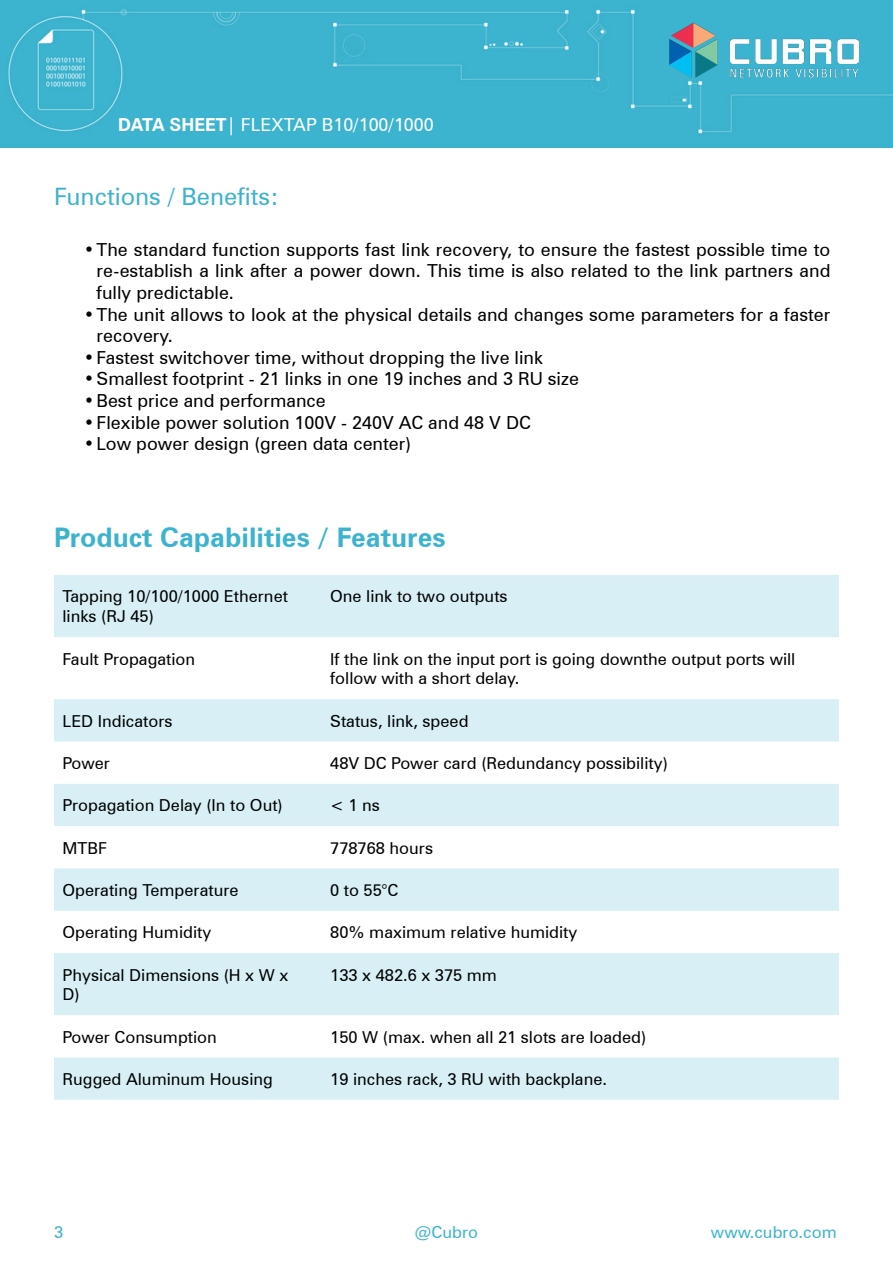
<style>
.page{position:relative;width:893px;height:1263px;background:#fff}
.page>*{position:absolute;margin:0;border:0;box-sizing:border-box;transform-origin:0 0}
.t1{font:700 27px "Zurich BT";color:#3cb3ce}
.t2{font:24px "Zurich BT";color:#3cb3ce}
.t3{font:18px/21.6px "Zurich BT";color:#000;text-align:justify}
.t4{font:18px "Zurich BT";color:#fff}
.t5{font:16.5px/19.8px "Zurich BT";color:#000}
.t6{font:16.5px "Zurich BT";color:#3cb3ce}
.s1{font-weight:700}
</style>
<div class="page">
<div style="left:0;top:0;width:893px;height:147px;background:#3cb4cf"></div>
<img style="left:669px;top:17px;width:189px;height:65px">
<svg style="left:54px;top:575px;width:785px;height:525px;fill:#d8f0f5"></svg>
<p class="t4" style="left:118px;top:114px;width:317px"><span class="s1">DATA SHEET</span>| FLEXTAP B10/100/1000</p>
<h2 class="t2" style="left:54px;top:182px;width:227px">Functions / Benefits:</h2>
<p class="t3" style="left:97px;top:238px;width:735px;text-indent:-13px">•The standard function supports fast link recovery, to ensure the fastest possible time to re-establish a link after a power down. This time is also related to the link partners and fully predictable.</p>
<p class="t3" style="left:97px;top:303px;width:735px;text-indent:-13px">•The unit allows to look at the physical details and changes some parameters for a faster recovery.</p>
<p class="t3" style="left:84px;top:346px;width:461px">•Fastest switchover time, without dropping the live link</p>
<p class="t3" style="left:84px;top:368px;width:497px">•Smallest footprint - 21 links in one 19 inches and 3 RU size</p>
<p class="t3" style="left:84px;top:390px;width:244px">•Best price and performance</p>
<p class="t3" style="left:84px;top:411px;width:449px">•Flexible power solution 100V - 240V AC and 48 V DC</p>
<p class="t3" style="left:84px;top:433px;width:329px">•Low power design (green data center)</p>
<h1 class="t1" style="left:54px;top:521px;width:393px">Product Capabilities / Features</h1>
<p class="t5" style="left:63px;top:586px;width:227px">Tapping 10/100/1000 Ethernet links (RJ 45)</p>
<p class="t5" style="left:330px;top:586px;width:179px">One link to two outputs</p>
<p class="t5" style="left:63px;top:649px;width:134px">Fault Propagation</p>
<p class="t5" style="left:330px;top:649px;width:467px">If the link on the input port is going downthe output ports will follow with a short delay.</p>
<p class="t5" style="left:63px;top:711px;width:112px">LED Indicators</p>
<p class="t5" style="left:330px;top:711px;width:140px">Status, link, speed</p>
<p class="t5" style="left:63px;top:753px;width:49px">Power</p>
<p class="t5" style="left:330px;top:753px;width:339px">48V DC Power card (Redundancy possibility)</p>
<p class="t5" style="left:63px;top:795px;width:222px">Propagation Delay (In to Out)</p>
<p class="t5" style="left:330px;top:795px;width:51px">&lt; 1 ns</p>
<p class="t5" style="left:63px;top:838px;width:46px">MTBF</p>
<p class="t5" style="left:330px;top:838px;width:104px">778768 hours</p>
<p class="t5" style="left:63px;top:880px;width:178px">Operating Temperature</p>
<p class="t5" style="left:330px;top:880px;width:70px">0 to 55°C</p>
<p class="t5" style="left:63px;top:922px;width:150px">Operating Humidity</p>
<p class="t5" style="left:330px;top:922px;width:249px">80% maximum relative humidity</p>
<p class="t5" style="left:63px;top:964px;width:228px">Physical Dimensions (H x W x<br>D)</p>
<p class="t5" style="left:330px;top:964px;width:168px">133 x 482.6 x 375 mm</p>
<p class="t5" style="left:63px;top:1027px;width:156px">Power Consumption</p>
<p class="t5" style="left:330px;top:1027px;width:318px">150 W (max. when all 21 slots are loaded)</p>
<p class="t5" style="left:63px;top:1069px;width:212px">Rugged Aluminum Housing</p>
<p class="t5" style="left:330px;top:1069px;width:278px">19 inches rack, 3 RU with backplane.</p>
<p class="t6" style="left:54px;top:1222px;width:11px">3</p>
<p class="t6" style="left:415px;top:1222px;width:65px">@Cubro</p>
<p class="t6" style="left:711px;top:1222px;width:127px">www.cubro.com</p>
</div>
